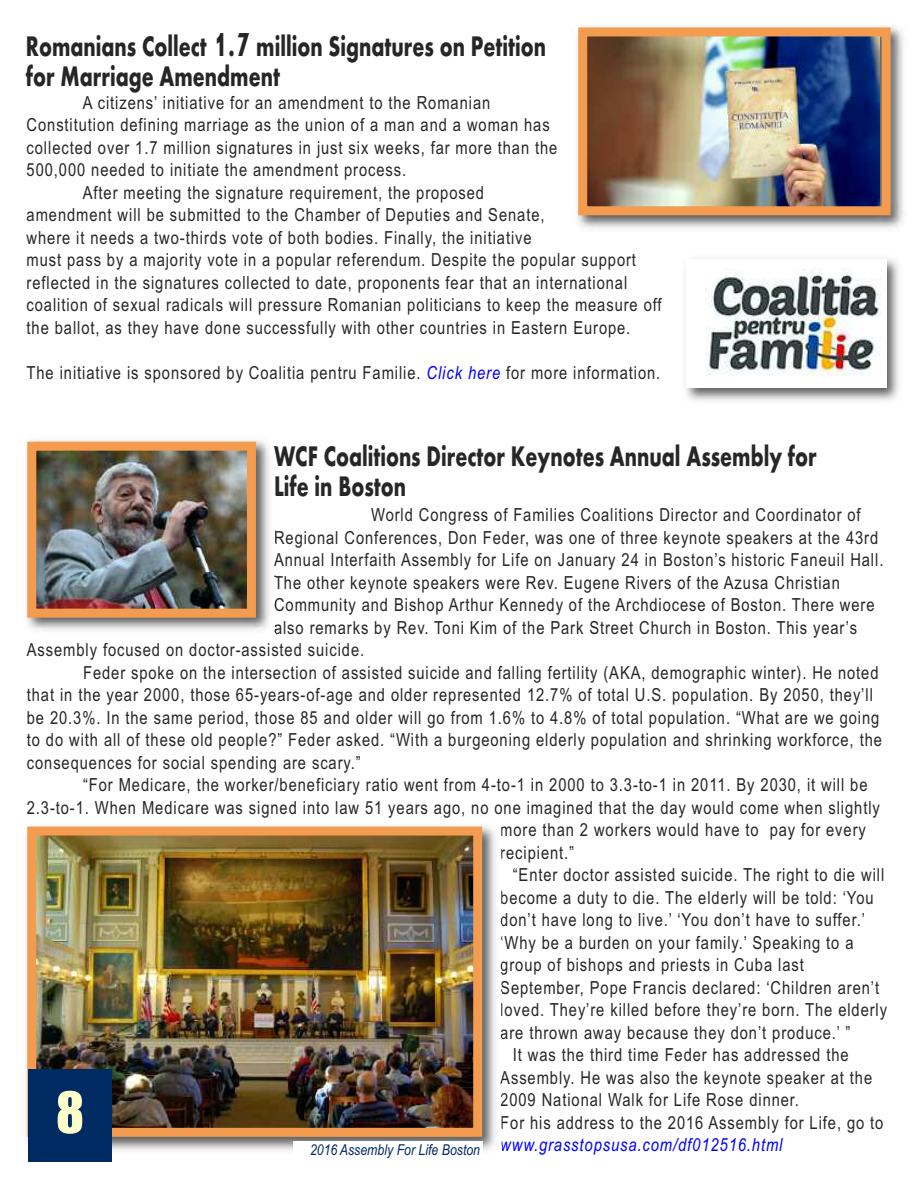
<style>
.page{position:relative;width:918px;height:1188px;background:#fff}
.page>*{position:absolute;margin:0;border:0;box-sizing:border-box;transform-origin:0 0}
.t1{font:52.5px "Impact";color:#ffc}
.t2{font:700 29.4px/30px "Aharoni";color:#272627;scale:.71 1}
.t3{font:18px "Arial Narrow";letter-spacing:.05em;color:#272627}
.t4{font:italic 18px "Arial Narrow";letter-spacing:.05em;color:#00f}
.t5{font:italic 15px "Arial Narrow";color:#002b62}
.s1{font-size:50.4px}
.s2{font-style:italic;color:#00f}
</style>
<div class="page">
<img style="left:26px;top:826px;width:476px;height:325px">
<svg style="left:501px;top:848px;width:1px;height:12px"></svg>
<svg style="left:501px;top:891px;width:1px;height:14px"></svg>
<svg style="left:501px;top:961px;width:1px;height:14px"></svg>
<svg style="left:501px;top:981px;width:1px;height:13px"></svg>
<svg style="left:501px;top:1003px;width:1px;height:14px"></svg>
<svg style="left:500px;top:1076px;width:2px;height:9px"></svg>
<svg style="left:501px;top:1093px;width:1px;height:13px"></svg>
<img style="left:37px;top:837px;width:435px;height:290px">
<div style="left:27px;top:827px;width:455px;height:310px;border:9px solid #f39b4f"></div>
<div style="left:28px;top:1069px;width:84px;height:92px;background:#002b62"></div>
<img style="left:685px;top:258px;width:214px;height:143px">
<img style="left:686px;top:259px;width:200px;height:129px">
<div style="left:293px;top:1141px;width:190px;height:23px;background:#fff"></div>
<img style="left:26px;top:440px;width:250px;height:193px">
<svg style="left:275px;top:530px;width:1px;height:15px"></svg>
<svg style="left:274px;top:560px;width:2px;height:6px"></svg>
<svg style="left:274px;top:445px;width:2px;height:10px"></svg>
<svg style="left:275px;top:475px;width:1px;height:21px"></svg>
<img style="left:37px;top:452px;width:209px;height:156px">
<div style="left:27px;top:442px;width:229px;height:176px;border:9px solid #f39b4f"></div>
<img style="left:577px;top:26px;width:327px;height:203px">
<img style="left:588px;top:37px;width:291px;height:168px">
<div style="left:578px;top:27px;width:313px;height:188px;border:9px solid #f39b4f"></div>
<h2 class="t2" style="left:26px;top:31px;width:734px">Romanians Collect <span class="s1">1.7</span> million Signatures on Petition for Marriage Amendment</h2>
<p class="t3" style="left:83px;top:92px;width:409px">A citizens’ initiative for an amendment to the Romanian</p>
<p class="t3" style="left:27px;top:114px;width:525px">Constitution defining marriage as the union of a man and a woman has</p>
<p class="t3" style="left:27px;top:137px;width:532px">collected over 1.7 million signatures in just six weeks, far more than the</p>
<p class="t3" style="left:27px;top:159px;width:381px">500,000 needed to initiate the amendment process.</p>
<p class="t3" style="left:83px;top:182px;width:403px">After meeting the signature requirement, the proposed</p>
<p class="t3" style="left:27px;top:204px;width:520px">amendment will be submitted to the Chamber of Deputies and Senate,</p>
<p class="t3" style="left:27px;top:227px;width:507px">where it needs a two-thirds vote of both bodies. Finally, the initiative</p>
<p class="t3" style="left:27px;top:249px;width:611px">must pass by a majority vote in a popular referendum. Despite the popular support</p>
<p class="t3" style="left:27px;top:272px;width:602px">reflected in the signatures collected to date, proponents fear that an international</p>
<p class="t3" style="left:27px;top:294px;width:637px">coalition of sexual radicals will pressure Romanian politicians to keep the measure off</p>
<p class="t3" style="left:27px;top:317px;width:605px">the ballot, as they have done successfully with other countries in Eastern Europe.</p>
<p class="t3" style="left:27px;top:362px;width:635px">The initiative is sponsored by Coalitia pentru Familie. <span class="s2">Click here</span> for more information.</p>
<h2 class="t2" style="left:274px;top:440px;width:766px">WCF Coalitions Director Keynotes Annual Assembly for<br>Life in Boston</h2>
<p class="t3" style="left:371px;top:504px;width:491px">World Congress of Families Coalitions Director and Coordinator of</p>
<p class="t3" style="left:274px;top:527px;width:606px">Regional Conferences, Don Feder, was one of three keynote speakers at the 43rd</p>
<p class="t3" style="left:274px;top:549px;width:611px">Annual Interfaith Assembly for Life on January 24 in Boston’s historic Faneuil Hall.</p>
<p class="t3" style="left:274px;top:572px;width:567px">The other keynote speakers were Rev. Eugene Rivers of the Azusa Christian</p>
<p class="t3" style="left:274px;top:594px;width:602px">Community and Bishop Arthur Kennedy of the Archdiocese of Boston. There were</p>
<p class="t3" style="left:274px;top:617px;width:585px">also remarks by Rev. Toni Kim of the Park Street Church in Boston. This year’s</p>
<p class="t3" style="left:27px;top:639px;width:339px">Assembly focused on doctor-assisted suicide.</p>
<p class="t3" style="left:83px;top:662px;width:797px">Feder spoke on the intersection of assisted suicide and falling fertility (AKA, demographic winter). He noted</p>
<p class="t3" style="left:27px;top:684px;width:848px">that in the year 2000, those 65-years-of-age and older represented 12.7% of total U.S. population. By 2050, they’ll</p>
<p class="t3" style="left:27px;top:707px;width:854px">be 20.3%. In the same period, those 85 and older will go from 1.6% to 4.8% of total population. “What are we going</p>
<p class="t3" style="left:27px;top:729px;width:857px">to do with all of these old people?” Feder asked. “With a burgeoning elderly population and shrinking workforce, the</p>
<p class="t3" style="left:27px;top:752px;width:335px">consequences for social spending are scary.”</p>
<p class="t3" style="left:83px;top:774px;width:786px">“For Medicare, the worker/beneficiary ratio went from 4-to-1 in 2000 to 3.3-to-1 in 2011. By 2030, it will be</p>
<p class="t3" style="left:27px;top:797px;width:855px">2.3-to-1. When Medicare was signed into law 51 years ago, no one imagined that the day would come when slightly</p>
<p class="t3" style="left:500px;top:819px;width:367px">more than 2 workers would have to pay for every</p>
<p class="t3" style="left:500px;top:842px;width:75px">recipient.”</p>
<p class="t3" style="left:513px;top:864px;width:373px">“Enter doctor assisted suicide. The right to die will</p>
<p class="t3" style="left:500px;top:887px;width:375px">become a duty to die. The elderly will be told: ‘You</p>
<p class="t3" style="left:500px;top:909px;width:366px">don’t have long to live.’ ‘You don’t have to suffer.’</p>
<p class="t3" style="left:500px;top:932px;width:355px">‘Why be a burden on your family.’ Speaking to a</p>
<p class="t3" style="left:500px;top:954px;width:305px">group of bishops and priests in Cuba last</p>
<p class="t3" style="left:500px;top:977px;width:380px">September, Pope Francis declared: ‘Children aren’t</p>
<p class="t3" style="left:500px;top:999px;width:388px">loved. They’re killed before they’re born. The elderly</p>
<p class="t3" style="left:500px;top:1022px;width:352px">are thrown away because they don’t produce.’ ”</p>
<p class="t3" style="left:513px;top:1044px;width:337px">It was the third time Feder has addressed the</p>
<p class="t3" style="left:500px;top:1067px;width:373px">Assembly. He was also the keynote speaker at the</p>
<p class="t3" style="left:500px;top:1089px;width:300px">2009 National Walk for Life Rose dinner.</p>
<p class="t3" style="left:500px;top:1112px;width:385px">For his address to the 2016 Assembly for Life, go to</p>
<p class="t4" style="left:500px;top:1134px;width:284px">www.grasstopsusa.com/df012516.html</p>
<h1 class="t1" style="left:56px;top:1084px;width:30px">8</h1>
<p class="t5" style="left:310px;top:1141px;width:172px">2016 Assembly For Life Boston</p>
</div>
